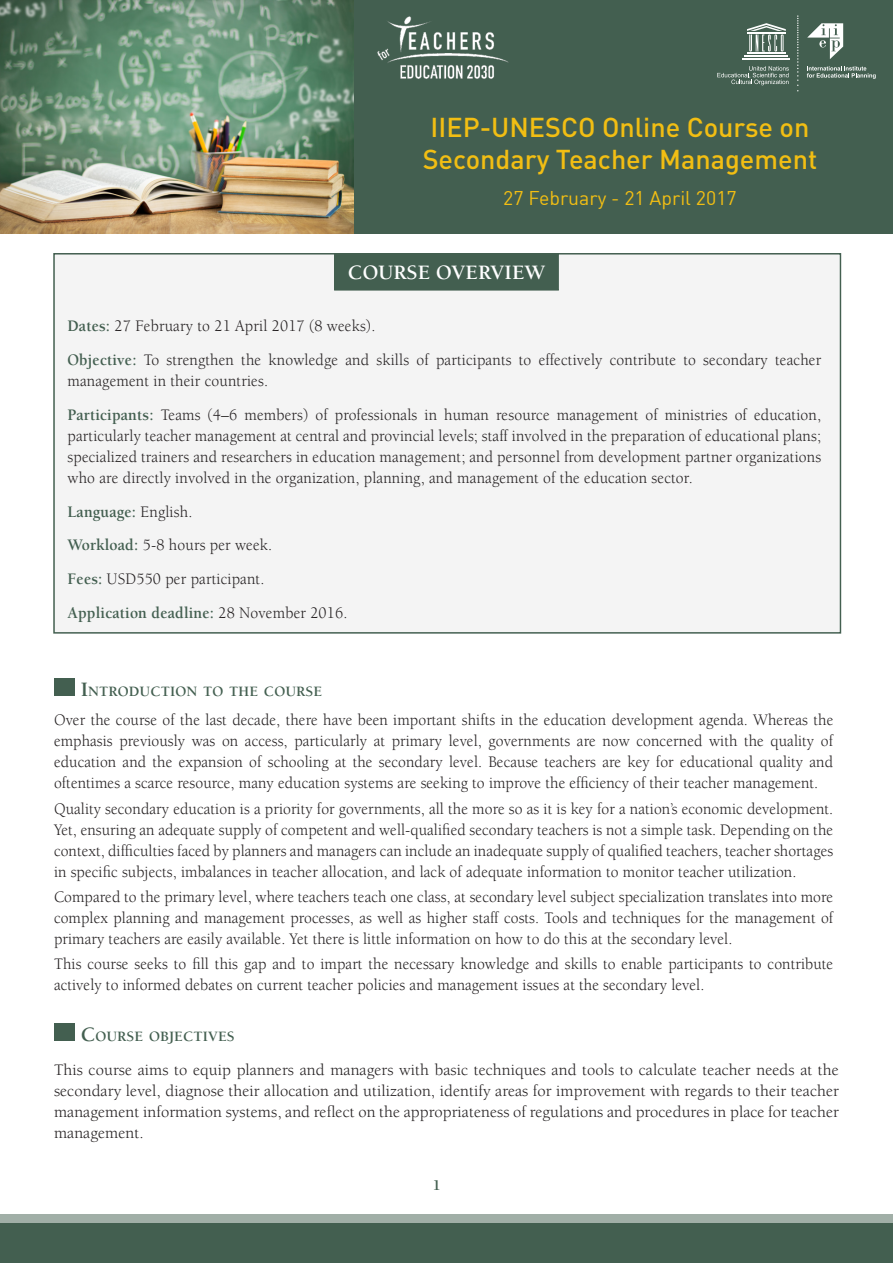
<style>
.page{position:relative;width:893px;height:1263px;background:#fff}
.page>*{position:absolute;margin:0;border:0;box-sizing:border-box;transform-origin:0 0}
.t1{font:500 27px "DIN";color:#f2be13}
.Title_1{font:700 21px "Berkeley Std";color:#fff}
.t2{font:19.5px "DIN";color:#f2be13}
.Bullets{font:16.5px/21px "Berkeley Std";letter-spacing:.005em;color:#231f20;text-align:justify;scale:.95 1}
.Bullets-2{font:16.5px/21px "Berkeley Std";letter-spacing:.005em;color:#231f20;text-align:justify}
.t3{font:700 16.5px "Berkeley Std";letter-spacing:.01em;color:#435f50;scale:.95 1}
.Title_1-2{font:700 15px "Berkeley Std";color:#435f50}
.Title_1-3{font:700 14.7px "Berkeley Std";letter-spacing:.005em;color:#435f50}
.s1{font-weight:700;color:#435f50}
.s2{font-weight:400;color:#231f20}
.s3{font-size:21px}
</style>
<div class="page">
<div style="left:54px;top:253px;width:785px;height:378px;background:#f4f4f4"></div>
<div style="left:0;top:1214px;width:893px;height:49px;background:#a1afa7"></div>
<div style="left:0;top:1223px;width:893px;height:40px;background:#435f50"></div>
<div style="left:54px;top:678px;width:21px;height:18px;background:#435f50"></div>
<div style="left:54px;top:1023px;width:21px;height:18px;background:#435f50"></div>
<div style="left:353px;top:0;width:540px;height:233px;background:#435f50"></div>
<div style="left:53px;top:253px;width:788px;height:381px;border:2px solid #435f50"></div>
<div style="left:335px;top:254px;width:223px;height:36px;background:#435f50"></div>
<div style="left:334px;top:253px;width:225px;height:37px;border:1px solid #435f50"></div>
<img style="left:0;top:0;width:354px;height:233px">
<hr style="left:747px;top:52px;width:39px;height:2px;background:#fff">
<hr style="left:745px;top:55px;width:43px;height:2px;background:#fff">
<hr style="left:743px;top:58px;width:47px;height:2px;background:#fff">
<svg style="left:747px;top:23px;width:39px;height:29px"></svg>
<svg style="left:797px;top:15px;width:1px;height:76px"></svg>
<svg style="left:717px;top:66px;width:72px;height:19px"></svg>
<svg style="left:807px;top:66px;width:69px;height:13px"></svg>
<svg style="left:807px;top:23px;width:36px;height:36px"></svg>
<img style="left:377px;top:16px;width:132px;height:63px">
<p class="t1" style="left:431px;top:110px;width:380px">IIEP-UNESCO Online Course on</p>
<p class="t1" style="left:423px;top:142px;width:396px">Secondary Teacher Management</p>
<p class="t2" style="left:503px;top:185px;width:235px">27 February - 21 April 2017</p>
<p class="Title_1" style="left:348px;top:262px;width:199px">COURSE OVERVIEW</p>
<p class="Bullets" style="left:68px;top:316px;width:326px"><span class="s1">Dates:</span> 27 February to 21 April 2017 (8 weeks).</p>
<p class="Bullets" style="left:68px;top:350px;width:795px"><span class="s1">Objective:</span> To strengthen the knowledge and skills of participants to effectively contribute to secondary teacher management in their countries.</p>
<p class="Bullets" style="left:68px;top:404px;width:795px"><span class="s1">Participants:</span> Teams (4–6 members) of professionals in human resource management of ministries of education, particularly teacher management at central and provincial levels; staff involved in the preparation of educational plans; specialized trainers and researchers in education management; and personnel from development partner organizations who are directly involved in the organization, planning, and management of the education sector.</p>
<p class="t3" style="left:68px;top:503px;width:133px">Language: <span class="s2">English.</span></p>
<p class="Bullets" style="left:68px;top:535px;width:217px"><span class="s1">Workload:</span> 5-8 hours per week.</p>
<p class="Bullets" style="left:68px;top:569px;width:209px"><span class="s1">Fees:</span> USD550 per participant.</p>
<p class="t3" style="left:68px;top:604px;width:296px">Application deadline: <span class="s2">28 November 2016.</span></p>
<p class="Title_1-3" style="left:81px;top:683px;width:243px"><span class="s3">I</span>NTRODUCTION TO THE COURSE</p>
<p class="Bullets" style="left:54px;top:710px;width:822px">Over the course of the last decade, there have been important shifts in the education development agenda. Whereas the emphasis previously was on access, particularly at primary level, governments are now concerned with the quality of education and the expansion of schooling at the secondary level. Because teachers are key for educational quality and oftentimes a scarce resource, many education systems are seeking to improve the efficiency of their teacher management.</p>
<p class="Bullets" style="left:54px;top:798px;width:822px">Quality secondary education is a priority for governments, all the more so as it is key for a nation’s economic development.<br>Yet, ensuring an adequate supply of competent and well-qualified secondary teachers is not a simple task. Depending on the context, difficulties faced by planners and managers can include an inadequate supply of qualified teachers, teacher shortages in specific subjects, imbalances in teacher allocation, and lack of adequate information to monitor teacher utilization.</p>
<p class="Bullets" style="left:54px;top:886px;width:822px">Compared to the primary level, where teachers teach one class, at secondary level subject specialization translates into more complex planning and management processes, as well as higher staff costs. Tools and techniques for the management of primary teachers are easily available. Yet there is little information on how to do this at the secondary level.</p>
<p class="Bullets" style="left:54px;top:954px;width:822px">This course seeks to fill this gap and to impart the necessary knowledge and skills to enable participants to contribute actively to informed debates on current teacher policies and management issues at the secondary level.</p>
<p class="Title_1-3" style="left:81px;top:1028px;width:156px"><span class="s3">C</span> OURSE OBJECTIVES</p>
<p class="Bullets-2" style="left:54px;top:1059px;width:786px">This course aims to equip planners and managers with basic techniques and tools to calculate teacher needs at the secondary level, diagnose their allocation and utilization, identify areas for improvement with regards to their teacher management information systems, and reflect on the appropriateness of regulations and procedures in place for teacher management.</p>
<p class="Title_1-2" style="left:433px;top:1177px;width:10px">1</p>
</div>
